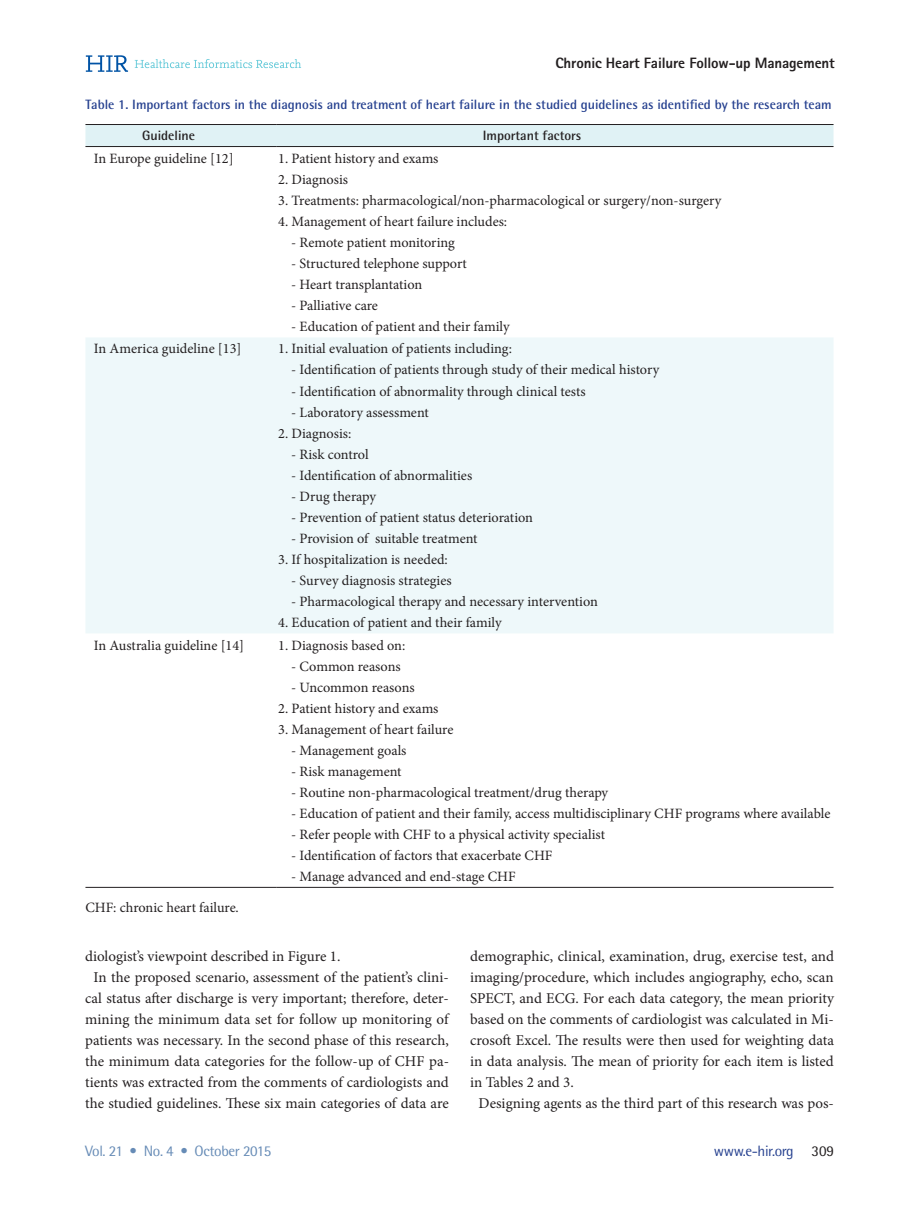
<style>
.page{position:relative;width:919px;height:1217px;background:#fff}
.page>*{position:absolute;margin:0;border:0;box-sizing:border-box;transform-origin:0 0}
.t1{font:15px "Minion Pro";color:#231f20}
.t2{font:800 15px "Rotis Sans Serif Std";letter-spacing:-.01em;color:#231f20}
.t3{font:15px "Rotis Semi Sans Std";letter-spacing:-.025em;color:#668bb6}
.t4{font:15px "Rotis Semi Sans Std";letter-spacing:-.025em;color:#25408f}
.t5{font:14.25px "Minion Pro";color:#231f20}
.t6{font:700 13.5px "Rotis Semi Sans Std";color:#25408f}
.t7{font:700 13.5px "Rotis Semi Sans Std";color:#231f20}
.s1{color:#231f20}
</style>
<div class="page">
<svg style="left:86px;top:55px;width:42px;height:17px"></svg>
<svg style="left:135px;top:59px;width:166px;height:9px"></svg>
<div style="left:85px;top:125px;width:748px;height:21px;background:#e0f2f5"></div>
<div style="left:86px;top:338px;width:747px;height:295px;background:#eef8fa"></div>
<hr style="left:85px;top:124px;width:191px;height:1px;background:#231f20">
<hr style="left:276px;top:124px;width:557px;height:1px;background:#231f20">
<hr style="left:85px;top:146px;width:191px;height:1px;background:#231f20">
<hr style="left:276px;top:146px;width:557px;height:1px;background:#231f20">
<hr style="left:85px;top:886px;width:191px;height:1px;background:#231f20">
<hr style="left:276px;top:886px;width:557px;height:1px;background:#231f20">
<p class="t2" style="left:555px;top:53px;width:281px">Chronic Heart Failure Follow-up Management</p>
<p class="t6" style="left:85px;top:96px;width:747px">Table 1. Important factors in the diagnosis and treatment of heart failure in the studied guidelines as identified by the research team</p>
<p class="t7" style="left:142px;top:127px;width:54px">Guideline</p>
<p class="t7" style="left:482px;top:127px;width:100px">Important factors</p>
<p class="t5" style="left:94px;top:148px;width:141px">In Europe guideline [12]</p>
<p class="t5" style="left:278px;top:148px;width:162px">1. Patient history and exams</p>
<p class="t5" style="left:278px;top:169px;width:71px">2. Diagnosis</p>
<p class="t5" style="left:278px;top:190px;width:444px">3. Treatments: pharmacological/non-pharmacological or surgery/non-surgery</p>
<p class="t5" style="left:278px;top:211px;width:230px">4. Management of heart failure includes:</p>
<p class="t5" style="left:291px;top:232px;width:165px">- Remote patient monitoring</p>
<p class="t5" style="left:291px;top:253px;width:177px">- Structured telephone support</p>
<p class="t5" style="left:291px;top:274px;width:133px">- Heart transplantation</p>
<p class="t5" style="left:291px;top:295px;width:88px">- Palliative care</p>
<p class="t5" style="left:291px;top:316px;width:220px">- Education of patient and their family</p>
<p class="t5" style="left:94px;top:339px;width:149px">In America guideline [13]</p>
<p class="t5" style="left:278px;top:339px;width:235px">1. Initial evaluation of patients including:</p>
<p class="t5" style="left:291px;top:360px;width:369px">- Identification of patients through study of their medical history</p>
<p class="t5" style="left:291px;top:381px;width:296px">- Identification of abnormality through clinical tests</p>
<p class="t5" style="left:291px;top:402px;width:139px">- Laboratory assessment</p>
<p class="t5" style="left:278px;top:423px;width:75px">2. Diagnosis:</p>
<p class="t5" style="left:291px;top:444px;width:79px">- Risk control</p>
<p class="t5" style="left:291px;top:465px;width:182px">- Identification of abnormalities</p>
<p class="t5" style="left:291px;top:486px;width:86px">- Drug therapy</p>
<p class="t5" style="left:291px;top:507px;width:243px">- Prevention of patient status deterioration</p>
<p class="t5" style="left:291px;top:528px;width:188px">- Provision of suitable treatment</p>
<p class="t5" style="left:278px;top:549px;width:171px">3. If hospitalization is needed:</p>
<p class="t5" style="left:291px;top:570px;width:162px">- Survey diagnosis strategies</p>
<p class="t5" style="left:291px;top:591px;width:308px">- Pharmacological therapy and necessary intervention</p>
<p class="t5" style="left:278px;top:612px;width:225px">4. Education of patient and their family</p>
<p class="t5" style="left:94px;top:635px;width:152px">In Australia guideline [14]</p>
<p class="t5" style="left:278px;top:635px;width:128px">1. Diagnosis based on:</p>
<p class="t5" style="left:291px;top:656px;width:111px">- Common reasons</p>
<p class="t5" style="left:291px;top:677px;width:125px">- Uncommon reasons</p>
<p class="t5" style="left:278px;top:698px;width:162px">2. Patient history and exams</p>
<p class="t5" style="left:278px;top:719px;width:177px">3. Management of heart failure</p>
<p class="t5" style="left:291px;top:740px;width:117px">- Management goals</p>
<p class="t5" style="left:291px;top:761px;width:112px">- Risk management</p>
<p class="t5" style="left:291px;top:782px;width:318px">- Routine non-pharmacological treatment/drug therapy</p>
<p class="t5" style="left:291px;top:803px;width:540px">- Education of patient and their family, access multidisciplinary CHF programs where available</p>
<p class="t5" style="left:291px;top:824px;width:315px">- Refer people with CHF to a physical activity specialist</p>
<p class="t5" style="left:291px;top:845px;width:263px">- Identification of factors that exacerbate CHF</p>
<p class="t5" style="left:291px;top:866px;width:226px">- Manage advanced and end-stage CHF</p>
<p class="t5" style="left:85px;top:898px;width:155px">CHF: chronic heart failure.</p>
<p class="t1" style="left:85px;top:946px;width:257px">diologist’s viewpoint described in Figure 1.</p>
<p class="t1" style="left:94px;top:967px;width:357px">In the proposed scenario, assessment of the patient’s clini-</p>
<p class="t1" style="left:85px;top:988px;width:365px">cal status after discharge is very important; therefore, deter-</p>
<p class="t1" style="left:85px;top:1009px;width:365px">mining the minimum data set for follow up monitoring of</p>
<p class="t1" style="left:85px;top:1030px;width:365px">patients was necessary. In the second phase of this research,</p>
<p class="t1" style="left:85px;top:1051px;width:365px">the minimum data categories for the follow-up of CHF pa-</p>
<p class="t1" style="left:85px;top:1072px;width:365px">tients was extracted from the comments of cardiologists and</p>
<p class="t1" style="left:85px;top:1093px;width:365px">the studied guidelines. These six main categories of data are</p>
<p class="t1" style="left:470px;top:946px;width:365px">demographic, clinical, examination, drug, exercise test, and</p>
<p class="t1" style="left:470px;top:967px;width:365px">imaging/procedure, which includes angiography, echo, scan</p>
<p class="t1" style="left:470px;top:988px;width:365px">SPECT, and ECG. For each data category, the mean priority</p>
<p class="t1" style="left:470px;top:1009px;width:365px">based on the comments of cardiologist was calculated in Mi-</p>
<p class="t1" style="left:470px;top:1030px;width:365px">crosoft Excel. The results were then used for weighting data</p>
<p class="t1" style="left:470px;top:1051px;width:365px">in data analysis. The mean of priority for each item is listed</p>
<p class="t1" style="left:470px;top:1072px;width:105px">in Tables 2 and 3.</p>
<p class="t1" style="left:478px;top:1093px;width:357px">Designing agents as the third part of this research was pos-</p>
<p class="t3" style="left:85px;top:1141px;width:188px">Vol. 21 • No. 4 • October 2015</p>
<p class="t4" style="left:713px;top:1141px;width:121px">www.e-hir.org <span class="s1">309</span></p>
</div>
